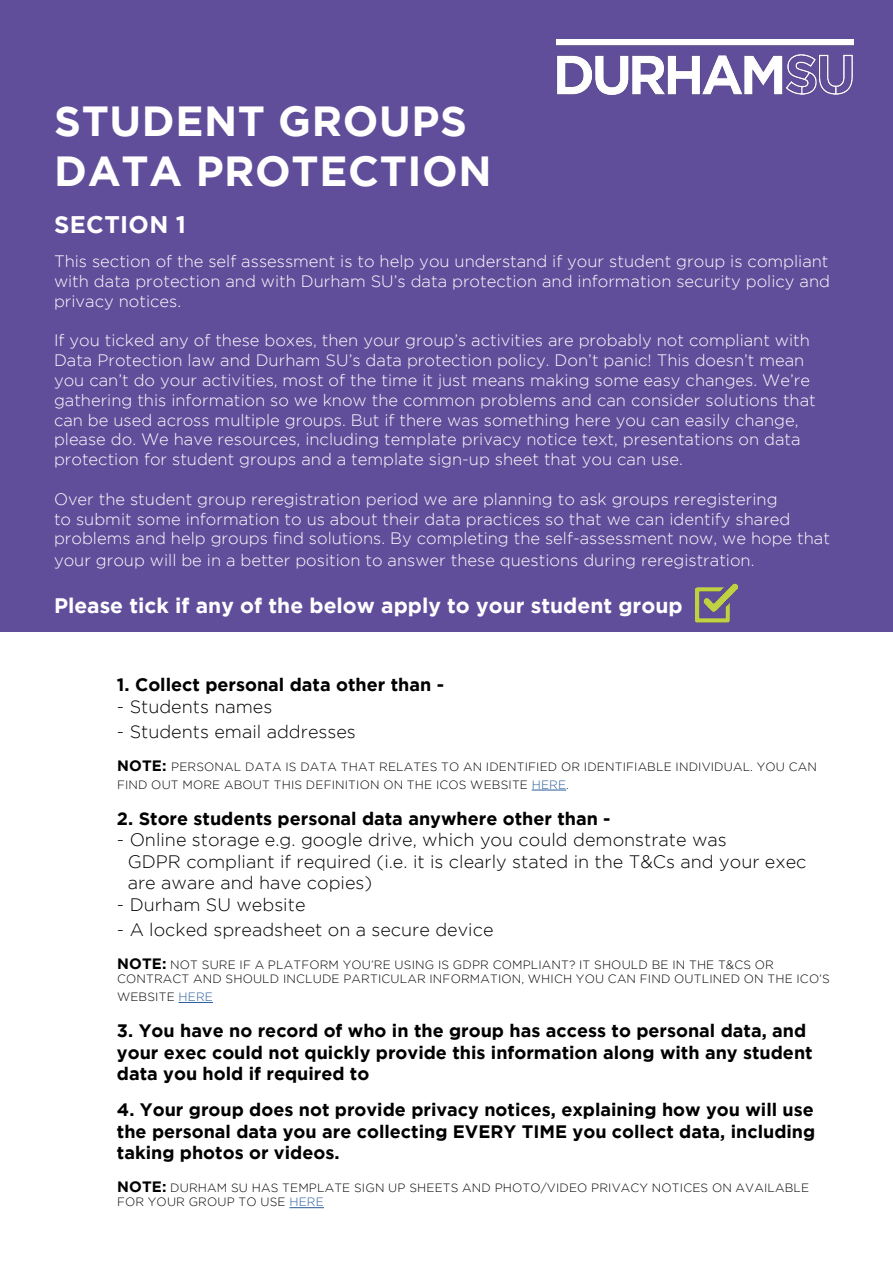
<style>
.page{position:relative;width:893px;height:1263px;background:#fff}
.page>*{position:absolute;margin:0;border:0;box-sizing:border-box;transform-origin:0 0}
.t1{font:700 42px/50.4px "Gotham";letter-spacing:.015em;color:#fff}
.t2{font:700 24px "Gotham";letter-spacing:.015em;color:#fff}
.t3{font:700 21px "Gotham";color:#fff}
.t4{font:700 18px/21.6px "Gotham";color:#000}
.t5{font:300 18px/21.6px "Gotham";color:#000}
.t6{font:300 16.5px/19.8px "Gotham";color:#fff}
.t7{font:300 12px/14.4px "Gotham";letter-spacing:.015em;color:#000}
.s1{font-weight:700;font-size:15px}
.s2{color:#275b9b}
</style>
<div class="page">
<div style="left:0;top:0;width:893px;height:631px;background:#614e9b"></div>
<img style="left:695px;top:583px;width:43px;height:40px">
<hr style="left:532px;top:790px;width:34px;height:1px;background:#275b9b">
<hr style="left:178px;top:1002px;width:35px;height:1px;background:#275b9b">
<hr style="left:289px;top:1207px;width:35px;height:1px;background:#275b9b">
<img style="left:556px;top:39px;width:298px;height:55px">
<h1 class="t1" style="left:54px;top:95px;width:439px">STUDENT GROUPS<br>DATA PROTECTION</h1>
<h2 class="t2" style="left:54px;top:211px;width:133px">SECTION 1</h2>
<p class="t6" style="left:54px;top:251px;width:777px;text-align:justify">This section of the self assessment is to help you understand if your student group is compliant with data protection and with Durham SU’s data protection and information security policy and privacy notices.</p>
<p class="t6" style="left:54px;top:330px;width:763px">If you ticked any of these boxes, then your group’s activities are probably not compliant with Data Protection law and Durham SU’s data protection policy. Don’t panic! This doesn’t mean you can’t do your activities, most of the time it just means making some easy changes. We’re gathering this information so we know the common problems and can consider solutions that can be used across multiple groups. But if there was something here you can easily change, please do. We have resources, including template privacy notice text, presentations on data protection for student groups and a template sign-up sheet that you can use.</p>
<p class="t6" style="left:54px;top:489px;width:777px">Over the student group reregistration period we are planning to ask groups reregistering<br>to submit some information to us about their data practices so that we can identify shared problems and help groups find solutions. By completing the self-assessment now, we hope that</p>
<p class="t6" style="left:54px;top:550px;width:702px">your group will be in a better position to answer these questions during reregistration.</p>
<p class="t3" style="left:54px;top:593px;width:630px">Please tick if any of the below apply to your student group</p>
<p class="t4" style="left:117px;top:674px;width:329px">1. Collect personal data other than -</p>
<p class="t5" style="left:117px;top:695px;width:157px">- Students names</p>
<p class="t5" style="left:117px;top:721px;width:240px">- Students email addresses</p>
<p class="t7" style="left:117px;top:757px;width:701px;line-height:18px"><span class="s1">NOTE:</span> PERSONAL DATA IS DATA THAT RELATES TO AN IDENTIFIED OR IDENTIFIABLE INDIVIDUAL. YOU CAN<br>FIND OUT MORE ABOUT THIS DEFINITION ON THE ICOS WEBSITE <span class="s2">HERE</span>.</p>
<p class="t4" style="left:117px;top:807px;width:495px">2. Store students personal data anywhere other than -</p>
<p class="t5" style="left:128px;top:829px;width:680px;text-indent:-11px">- Online storage e.g. google drive, which you could demonstrate was<br>GDPR compliant if required (i.e. it is clearly stated in the T&amp;Cs and your exec are aware and have copies)</p>
<p class="t5" style="left:117px;top:893px;width:190px">- Durham SU website</p>
<p class="t5" style="left:117px;top:919px;width:378px">- A locked spreadsheet on a secure device</p>
<p class="t7" style="left:117px;top:957px;width:714px"><span class="s1">NOTE:</span> NOT SURE IF A PLATFORM YOU’RE USING IS GDPR COMPLIANT? IT SHOULD BE IN THE T&amp;CS OR<br>CONTRACT AND SHOULD INCLUDE PARTICULAR INFORMATION, WHICH YOU CAN FIND OUTLINED ON THE ICO’S</p>
<p class="t7" style="left:117px;top:989px;width:97px">WEBSITE <span class="s2">HERE</span></p>
<p class="t4" style="left:117px;top:1019px;width:697px">3. You have no record of who in the group has access to personal data, and your exec could not quickly provide this information along with any student data you hold if required to</p>
<p class="t4" style="left:117px;top:1098px;width:700px;text-align:justify">4. Your group does not provide privacy notices, explaining how you will use the personal data you are collecting EVERY TIME you collect data, including taking photos or videos.</p>
<p class="t7" style="left:117px;top:1180px;width:694px"><span class="s1">NOTE:</span> DURHAM SU HAS TEMPLATE SIGN UP SHEETS AND PHOTO/VIDEO PRIVACY NOTICES ON AVAILABLE<br>FOR YOUR GROUP TO USE <span class="s2">HERE</span></p>
</div>
